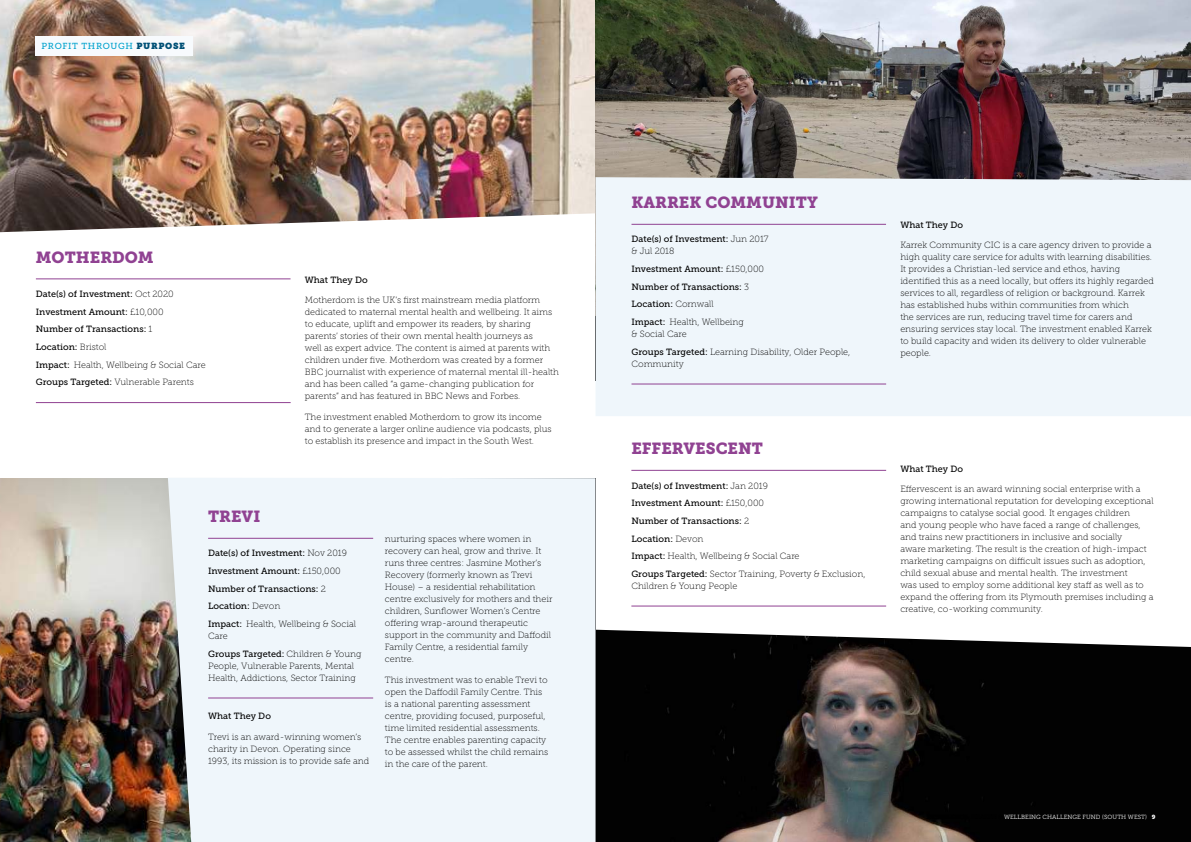
<style>
.page{position:relative;width:1191px;height:842px;background:#fff}
.page>*{position:absolute;margin:0;border:0;box-sizing:border-box;transform-origin:0 0}
.t1{font:16px "Museo Slab 900";color:#904292}
.t2{font:9px/12px "Museo Slab 100";color:#000}
.t3{font:9px/17.7px "Museo Slab 500";color:#000}
.t4{font:8.7px "Museo Slab 500";letter-spacing:.075em;color:#00a2cd}
.t5{font:6px "Museo Slab 300";letter-spacing:.01em;color:#fff}
.s1{font-family:"Museo Slab";color:#005076}
.s2{font-family:"Museo Slab 100"}
.s3{font-family:"Museo Slab 500"}
.s4{font-family:"Museo Slab";color:#000}
.s5{color:#000}
.s6{font-family:"Museo Slab 900"}
</style>
<div class="page">
<img style="left:595px;top:630px;width:596px;height:212px">
<hr style="left:36px;top:278px;width:254px;height:1px;background:#904292">
<hr style="left:36px;top:402px;width:255px;height:1px;background:#904292">
<img style="left:0;top:0;width:595px;height:232px">
<img style="left:595px;top:0;width:596px;height:177px">
<div style="left:595px;top:177px;width:596px;height:239px;background:#eff6fb"></div>
<hr style="left:631px;top:224px;width:255px;height:1px;background:#904292">
<hr style="left:631px;top:383px;width:255px;height:1px;background:#904292">
<hr style="left:631px;top:470px;width:255px;height:1px;background:#904292">
<hr style="left:631px;top:605px;width:255px;height:1px;background:#904292">
<img style="left:0;top:479px;width:168px;height:363px">
<div style="left:168px;top:478px;width:427px;height:364px;background:#eff6fb"></div>
<hr style="left:208px;top:538px;width:165px;height:1px;background:#904292">
<hr style="left:208px;top:697px;width:165px;height:1px;background:#904292">
<div style="left:35px;top:36px;width:157px;height:20px;background:#f7fafd"></div>
<p class="t4" style="left:42px;top:41px;width:145px">PROFIT THROUGH <span class="s1">PURPOSE</span></p>
<h1 class="t1" style="left:36px;top:248px;width:119px">MOTHERDOM</h1>
<p class="t3" style="left:36px;top:285px;width:139px">Date(s) of Investment: <span class="s2">Oct 2020<br></span>Investment Amount: <span class="s2">£10,000<br></span>Number of Transactions: <span class="s2">1<br></span>Location: <span class="s2">Bristol</span></p>
<p class="t2" style="left:36px;top:356px;width:171px;line-height:17.7px"><span class="s3">Impact:</span> Health, Wellbeing &amp; Social Care<br><span class="s3">Groups Targeted:</span> Vulnerable Parents</p>
<h1 class="t1" style="left:208px;top:507px;width:54px">TREVI</h1>
<p class="t3" style="left:305px;top:271px;width:64px">What They Do</p>
<p class="t2" style="left:305px;top:294px;width:255px">Motherdom is the UK’s first mainstream media platform dedicated to maternal mental health and wellbeing. It aims to educate, uplift and empower its readers, by sharing parents’ stories of their own mental health journeys as<br>well as expert advice. The content is aimed at parents with children under five. Motherdom was created by a former BBC journalist with experience of maternal mental ill-health and has been called “a game-changing publication for parents” and has featured in BBC News and Forbes.</p>
<p class="t2" style="left:305px;top:411px;width:248px">The investment enabled Motherdom to grow its income and to generate a larger online audience via podcasts, plus to establish its presence and impact in the South West.</p>
<p class="t3" style="left:208px;top:544px;width:140px">Date(s) of Investment: <span class="s2">Nov 2019<br></span>Investment Amount: <span class="s2">£150,000<br></span>Number of Transactions: <span class="s2">2<br></span>Location: <span class="s2">Devon</span></p>
<p class="t2" style="left:208px;top:618px;width:149px"><span class="s3">Impact:</span> Health, Wellbeing &amp; Social<br>Care</p>
<p class="t3" style="left:208px;top:645px;width:155px">Groups Targeted: <span class="s2">Children &amp; Young</span></p>
<p class="t2" style="left:208px;top:660px;width:149px">People, Vulnerable Parents, Mental<br>Health, Addictions, Sector Training</p>
<p class="t3" style="left:208px;top:707px;width:64px">What They Do</p>
<p class="t2" style="left:208px;top:730px;width:163px">Trevi is an award-winning women’s charity in Devon. Operating since<br>1993, its mission is to provide safe and</p>
<p class="t2" style="left:385px;top:533px;width:169px">nurturing spaces where women in recovery can heal, grow and thrive. It runs three centres: Jasmine Mother’s Recovery (formerly known as Trevi House) – a residential rehabilitation centre exclusively for mothers and their children, Sunflower Women’s Centre offering wrap-around therapeutic support in the community and Daffodil Family Centre, a residential family centre.</p>
<p class="t2" style="left:385px;top:674px;width:165px">This investment was to enable Trevi to open the Daffodil Family Centre. This is a national parenting assessment centre, providing focused, purposeful, time limited residential assessments.<br>The centre enables parenting capacity to be assessed whilst the child remains in the care of the parent.</p>
<h1 class="t1" style="left:631px;top:193px;width:188px">KARREK COMMUNITY</h1>
<p class="t3" style="left:631px;top:231px;width:139px">Date(s) of Investment: <span class="s2">Jun 2017</span></p>
<p class="t2" style="left:631px;top:245px;width:44px">&amp; Jul 2018</p>
<p class="t3" style="left:631px;top:260px;width:134px">Investment Amount: <span class="s2">£150,000<br></span>Number of Transactions: <span class="s2">3<br></span>Location: <span class="s2">Cornwall</span></p>
<p class="t2" style="left:631px;top:316px;width:114px"><span class="s3">Impact:</span> Health, Wellbeing &amp; Social Care</p>
<p class="t2" style="left:631px;top:346px;width:220px"><span class="s3">Groups Targeted:</span> Learning Disability, Older People,<br>Community</p>
<h1 class="t1" style="left:631px;top:439px;width:133px">EFFERVESCENT</h1>
<p class="t3" style="left:631px;top:477px;width:138px">Date(s) of Investment: <span class="s2">Jan 2019<br></span>Investment Amount: <span class="s2">£150,000<br></span>Number of Transactions: <span class="s2">2<br></span>Location: <span class="s2">Devon</span></p>
<p class="t2" style="left:631px;top:547px;width:236px;line-height:17.7px"><span class="s3">Impact:</span> Health, Wellbeing &amp; Social Care<br><span class="s3">Groups Targeted:</span> Sector Training, Poverty &amp; Exclusion,</p>
<p class="t2" style="left:631px;top:580px;width:107px">Children &amp; Young People</p>
<p class="t3" style="left:900px;top:216px;width:64px">What They Do</p>
<p class="t2" style="left:900px;top:239px;width:255px">Karrek Community CIC is a care agency driven to provide a high quality care service for adults with learning disabilities.<br>It provides a Christian-led service and ethos, having identified this as a need locally, but offers its highly regarded services to all, regardless of religion or background. Karrek has established hubs within communities from which<br>the services are run, reducing travel time for carers and ensuring services stay local. The investment enabled Karrek to build capacity and widen its delivery to older vulnerable people.</p>
<p class="t3" style="left:900px;top:460px;width:64px">What They Do</p>
<p class="t2" style="left:900px;top:483px;width:255px">Effervescent is an award winning social enterprise with a growing international reputation for developing exceptional campaigns to catalyse social good. It engages children<br>and young people who have faced a range of challenges, and trains new practitioners in inclusive and socially<br>aware marketing. The result is the creation of high-impact marketing campaigns on difficult issues such as adoption, child sexual abuse and mental health. The investment<br>was used to employ some additional key staff as well as to expand the offering from its Plymouth premises including a creative, co-working community.</p>
<p class="t5" style="left:927px;top:814px;width:230px"><span class="s4">RESONANCE</span> <span class="s5">HEALTH &amp;</span> WELLBEING CHALLENGE FUND (SOUTH WEST) <span class="s6">9</span></p>
</div>
